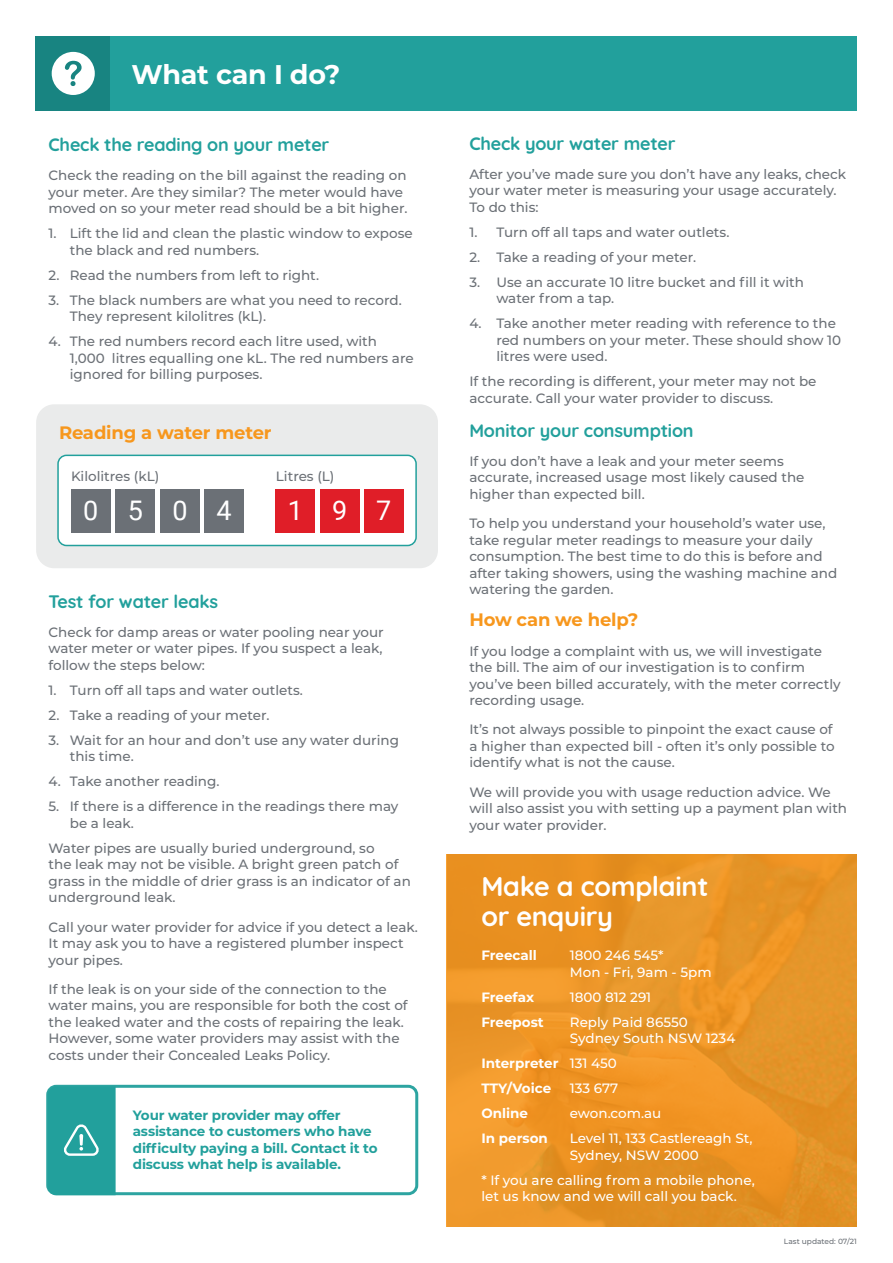
<style>
.page{position:relative;width:893px;height:1263px;background:#fff}
.page>*{position:absolute;margin:0;border:0;box-sizing:border-box;transform-origin:0 0}
._8_White_Header_-_18{font:700 27px/30px "Quicksand";letter-spacing:-.01em;color:#fff}
.t1{font:700 27px "Montserrat";letter-spacing:-.01em;color:#fff}
.t2{font:27px "Roboto";color:#fff}
._4_Teal_Header_-_12p{font:700 18px "Quicksand";letter-spacing:-.01em;color:#22a09c}
._3_Orange_Header_-_1{font:700 18px "Montserrat";letter-spacing:-.01em;color:#f7971d}
._7_Grey_Copy{font:500 13.5px/16.5px "Montserrat";color:#6b7076}
.t3{font:500 13.5px/16.5px "Montserrat";color:#fff}
._10_Callout_Orange{font:700 13.5px/16.5px "Montserrat";letter-spacing:-.01em;color:#22a09c}
.t4{font:700 13.5px "Montserrat";color:#fff}
.t5{font:500 7.5px "Montserrat";color:#6b7076}
.s1{font-weight:500}
</style>
<div class="page">
<div style="left:446px;top:855px;width:411px;height:372px;background:#e99426"></div>
<div style="left:46px;top:1085px;width:372px;height:110px;border:3px solid #22a09c;border-radius:9px"></div>
<svg style="left:48px;top:1086px;width:68px;height:109px;background:#2ca4a0"></svg>
<div style="left:36px;top:404px;width:402px;height:164px;background:#eaebeb;border-radius:18px"></div>
<div style="left:36px;top:36px;width:821px;height:75px;background:#22a09c"></div>
<div style="left:36px;top:36px;width:74px;height:75px;background:#188481"></div>
<div style="left:58px;top:455px;width:358px;height:90px;background:#fff;border-radius:9px"></div>
<div style="left:57px;top:455px;width:360px;height:91px;border:2px solid #22a09c;border-radius:9px"></div>
<div style="left:71px;top:489px;width:39px;height:43px;background:#6b7076"></div>
<div style="left:116px;top:489px;width:39px;height:43px;background:#6b7076"></div>
<div style="left:276px;top:489px;width:39px;height:43px;background:#e01e28"></div>
<div style="left:160px;top:489px;width:39px;height:43px;background:#6b7076"></div>
<div style="left:320px;top:489px;width:39px;height:43px;background:#e01e28"></div>
<div style="left:204px;top:489px;width:40px;height:43px;background:#6b7076"></div>
<div style="left:365px;top:489px;width:39px;height:43px;background:#e01e28"></div>
<svg style="left:52px;top:52px;width:43px;height:43px"></svg>
<p class="t1" style="left:131px;top:54px;width:211px">What can I do?</p>
<p class="_4_Teal_Header_-_12p" style="left:49px;top:130px;width:282px">Check the reading on your meter</p>
<p class="_7_Grey_Copy" style="left:49px;top:167px;width:360px">Check the reading on the bill against the reading on your meter. Are they similar? The meter would have moved on so your meter read should be a bit higher.</p>
<p class="_7_Grey_Copy" style="left:70px;top:225px;width:344px;text-indent:-21px">1. Lift the lid and clean the plastic window to expose the black and red numbers.</p>
<p class="_7_Grey_Copy" style="left:49px;top:266px;width:272px">2. Read the numbers from left to right.</p>
<p class="_7_Grey_Copy" style="left:70px;top:291px;width:333px;text-indent:-21px">3. The black numbers are what you need to record.<br>They represent kilolitres (kL).</p>
<p class="_7_Grey_Copy" style="left:70px;top:333px;width:345px;text-indent:-21px">4. The red numbers record each litre used, with<br>1,000 litres equalling one kL. The red numbers are ignored for billing purposes.</p>
<p class="_3_Orange_Header_-_1" style="left:59px;top:420px;width:214px">Reading a water meter</p>
<p class="_7_Grey_Copy" style="left:71px;top:467px;width:90px">Kilolitres (kL)</p>
<p class="_7_Grey_Copy" style="left:276px;top:467px;width:60px">Litres (L)</p>
<p class="t2" style="left:83px;top:492px;width:17px">0</p>
<p class="t2" style="left:128px;top:492px;width:17px">5</p>
<p class="t2" style="left:172px;top:492px;width:17px">0</p>
<p class="t2" style="left:217px;top:492px;width:17px">4</p>
<p class="t2" style="left:288px;top:492px;width:17px">1</p>
<p class="t2" style="left:332px;top:492px;width:17px">9</p>
<p class="t2" style="left:376px;top:492px;width:17px">7</p>
<p class="_4_Teal_Header_-_12p" style="left:49px;top:586px;width:171px">Test for water leaks</p>
<p class="_7_Grey_Copy" style="left:49px;top:623px;width:337px;text-align:justify">Check for damp areas or water pooling near your water meter or water pipes. If you suspect a leak, follow the steps below:</p>
<p class="_7_Grey_Copy" style="left:49px;top:681px;width:256px">1. Turn off all taps and water outlets.</p>
<p class="_7_Grey_Copy" style="left:49px;top:706px;width:223px">2. Take a reading of your meter.</p>
<p class="_7_Grey_Copy" style="left:70px;top:731px;width:331px;text-indent:-21px">3. Wait for an hour and don’t use any water during this time.</p>
<p class="_7_Grey_Copy" style="left:49px;top:773px;width:173px">4. Take another reading.</p>
<p class="_7_Grey_Copy" style="left:70px;top:798px;width:330px;text-indent:-21px">5. If there is a difference in the readings there may be a leak.</p>
<p class="_7_Grey_Copy" style="left:49px;top:839px;width:364px">Water pipes are usually buried underground, so<br>the leak may not be visible. A bright green patch of grass in the middle of drier grass is an indicator of an underground leak.</p>
<p class="_7_Grey_Copy" style="left:49px;top:918px;width:371px">Call your water provider for advice if you detect a leak.<br>It may ask you to have a registered plumber inspect your pipes.</p>
<p class="_7_Grey_Copy" style="left:49px;top:980px;width:361px">If the leak is on your side of the connection to the water mains, you are responsible for both the cost of the leaked water and the costs of repairing the leak.<br>However, some water providers may assist with the costs under their Concealed Leaks Policy.</p>
<p class="_10_Callout_Orange" style="left:133px;top:1106px;width:246px">Your water provider may offer assistance to customers who have difficulty paying a bill. Contact it to discuss what help is available.</p>
<p class="_4_Teal_Header_-_12p" style="left:469px;top:128px;width:208px">Check your water meter</p>
<p class="_7_Grey_Copy" style="left:469px;top:165px;width:378px">After you’ve made sure you don’t have any leaks, check your water meter is measuring your usage accurately.<br>To do this:</p>
<p class="_7_Grey_Copy" style="left:469px;top:223px;width:262px">1. Turn off all taps and water outlets.</p>
<p class="_7_Grey_Copy" style="left:469px;top:248px;width:228px">2. Take a reading of your meter.</p>
<p class="_7_Grey_Copy" style="left:496px;top:273px;width:309px;text-indent:-27px">3. Use an accurate 10 litre bucket and fill it with water from a tap.</p>
<p class="_7_Grey_Copy" style="left:496px;top:315px;width:346px;text-indent:-27px">4. Take another meter reading with reference to the red numbers on your meter. These should show 10 litres were used.</p>
<p class="_7_Grey_Copy" style="left:469px;top:373px;width:349px">If the recording is different, your meter may not be accurate. Call your water provider to discuss.</p>
<p class="_4_Teal_Header_-_12p" style="left:469px;top:415px;width:226px">Monitor your consumption</p>
<p class="_7_Grey_Copy" style="left:469px;top:452px;width:337px">If you don’t have a leak and your meter seems accurate, increased usage most likely caused the higher than expected bill.</p>
<p class="_7_Grey_Copy" style="left:469px;top:515px;width:370px">To help you understand your household’s water use, take regular meter readings to measure your daily consumption. The best time to do this is before and after taking showers, using the washing machine and watering the garden.</p>
<p class="_3_Orange_Header_-_1" style="left:469px;top:607px;width:171px">How can we help?</p>
<p class="_7_Grey_Copy" style="left:469px;top:642px;width:373px">If you lodge a complaint with us, we will investigate the bill. The aim of our investigation is to confirm you’ve been billed accurately, with the meter correctly recording usage.</p>
<p class="_7_Grey_Copy" style="left:469px;top:721px;width:367px">It’s not always possible to pinpoint the exact cause of a higher than expected bill - often it’s only possible to identify what is not the cause.</p>
<p class="_7_Grey_Copy" style="left:469px;top:783px;width:379px">We will provide you with usage reduction advice. We will also assist you with setting up a payment plan with your water provider.</p>
<p class="_8_White_Header_-_18" style="left:481px;top:869px;width:229px">Make a complaint or enquiry</p>
<p class="t4" style="left:481px;top:946px;width:57px">Freecall</p>
<p class="t3" style="left:570px;top:946px;width:143px">1800 246 545*<br>Mon - Fri, 9am - 5pm</p>
<p class="t4" style="left:481px;top:987px;width:54px">Freefax</p>
<p class="t3" style="left:570px;top:988px;width:83px">1800 812 291</p>
<p class="t4" style="left:481px;top:1012px;width:64px">Freepost</p>
<p class="t3" style="left:570px;top:1013px;width:167px">Reply Paid 86550<br>Sydney South NSW 1234</p>
<p class="t4" style="left:481px;top:1054px;width:137px">Interpreter <span class="s1">131 450</span></p>
<p class="t4" style="left:481px;top:1079px;width:71px">TTY/Voice</p>
<p class="t3" style="left:570px;top:1080px;width:50px">133 677</p>
<p class="t4" style="left:481px;top:1104px;width:48px">Online</p>
<p class="t3" style="left:570px;top:1105px;width:93px">ewon.com.au</p>
<p class="t4" style="left:481px;top:1129px;width:68px">In person</p>
<p class="t3" style="left:570px;top:1130px;width:184px">Level 11, 133 Castlereagh St,<br>Sydney, NSW 2000</p>
<p class="t3" style="left:481px;top:1171px;width:275px">* If you are calling from a mobile phone, let us know and we will call you back.</p>
<p class="t5" style="left:784px;top:1236px;width:74px">Last updated: 07/21</p>
</div>
